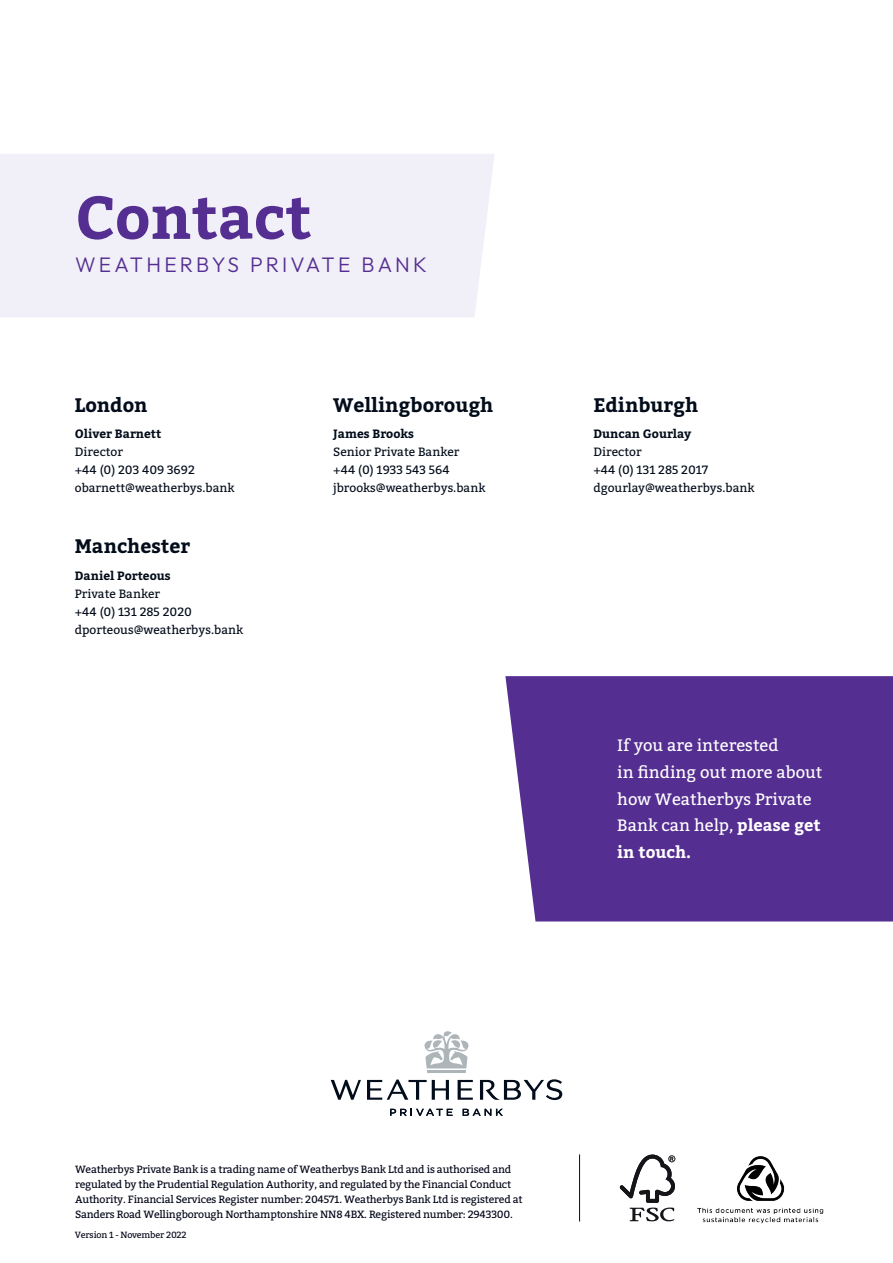
<style>
.page{position:relative;width:893px;height:1263px;background:#fff}
.page>*{position:absolute;margin:0;border:0;box-sizing:border-box;transform-origin:0 0}
.t1{font:700 60px "Bitter";color:#542e91}
.t2{font:100 21px "Outfit";letter-spacing:.15em;color:#542e91}
.Sub-heading{font:700 19.5px "Bitter";color:#030c1a}
.t3{font:16.5px/26.7px "Bitter";color:#fff}
.Body{font:12px/18px "Bitter";color:#030c1a}
.t4{font:10.5px/15px "Bitter";letter-spacing:-.02em;color:#000417}
.t5{font:9px "Bitter";letter-spacing:-.02em;color:#000417}
.s1{font-weight:700}
</style>
<div class="page">
<div style="left:0;top:154px;width:494px;height:163px;background:#f1eff7"></div>
<div style="left:505px;top:676px;width:388px;height:245px;background:#542e91"></div>
<svg style="left:331px;top:1080px;width:30px;height:20px"></svg>
<svg style="left:480px;top:1079px;width:82px;height:21px"></svg>
<svg style="left:367px;top:1079px;width:82px;height:21px"></svg>
<svg style="left:458px;top:1080px;width:15px;height:20px"></svg>
<hr style="left:427px;top:1070px;width:39px;height:3px;background:#aeb5b9">
<svg style="left:424px;top:1031px;width:45px;height:37px"></svg>
<svg style="left:390px;top:1109px;width:63px;height:7px"></svg>
<svg style="left:463px;top:1109px;width:40px;height:7px"></svg>
<svg style="left:620px;top:1154px;width:55px;height:67px"></svg>
<hr style="left:579px;top:1154px;width:1px;height:67px;background:#030c1a">
<img style="left:697px;top:1156px;width:127px;height:68px">
<p class="t1" style="left:75px;top:178px;width:238px">Contact</p>
<p class="t2" style="left:75px;top:253px;width:354px">WEATHERBYS PRIVATE BANK</p>
<p class="Sub-heading" style="left:75px;top:392px;width:74px">London</p>
<p class="Body" style="left:75px;top:425px;width:161px"><span class="s1">Oliver Barnett<br></span>Director<br>+44 (0) 203 409 3692 obarnett@weatherbys.bank</p>
<p class="Sub-heading" style="left:75px;top:534px;width:117px">Manchester</p>
<p class="Body" style="left:75px;top:567px;width:170px"><span class="s1">Daniel Porteous<br></span>Private Banker<br>+44 (0) 131 285 2020 dporteous@weatherbys.bank</p>
<p class="Sub-heading" style="left:333px;top:392px;width:162px">Wellingborough</p>
<p class="Body" style="left:333px;top:425px;width:154px"><span class="s1">James Brooks<br></span>Senior Private Banker<br>+44 (0) 1933 543 564 jbrooks@weatherbys.bank</p>
<p class="Sub-heading" style="left:593px;top:392px;width:106px">Edinburgh</p>
<p class="Body" style="left:593px;top:425px;width:163px"><span class="s1">Duncan Gourlay<br></span>Director<br>+44 (0) 131 285 2017 dgourlay@weatherbys.bank</p>
<p class="t3" style="left:617px;top:732px;width:207px">If you are interested<br>in finding out more about how Weatherbys Private<br>Bank can help, <span class="s1">please get in touch.</span></p>
<p class="t4" style="left:75px;top:1162px;width:449px">Weatherbys Private Bank is a trading name of Weatherbys Bank Ltd and is authorised and regulated by the Prudential Regulation Authority, and regulated by the Financial Conduct Authority. Financial Services Register number: 204571. Weatherbys Bank Ltd is registered at Sanders Road Wellingborough Northamptonshire NN8 4BX. Registered number: 2943300.</p>
<p class="t5" style="left:75px;top:1229px;width:113px">Version 1 - November 2022</p>
</div>
